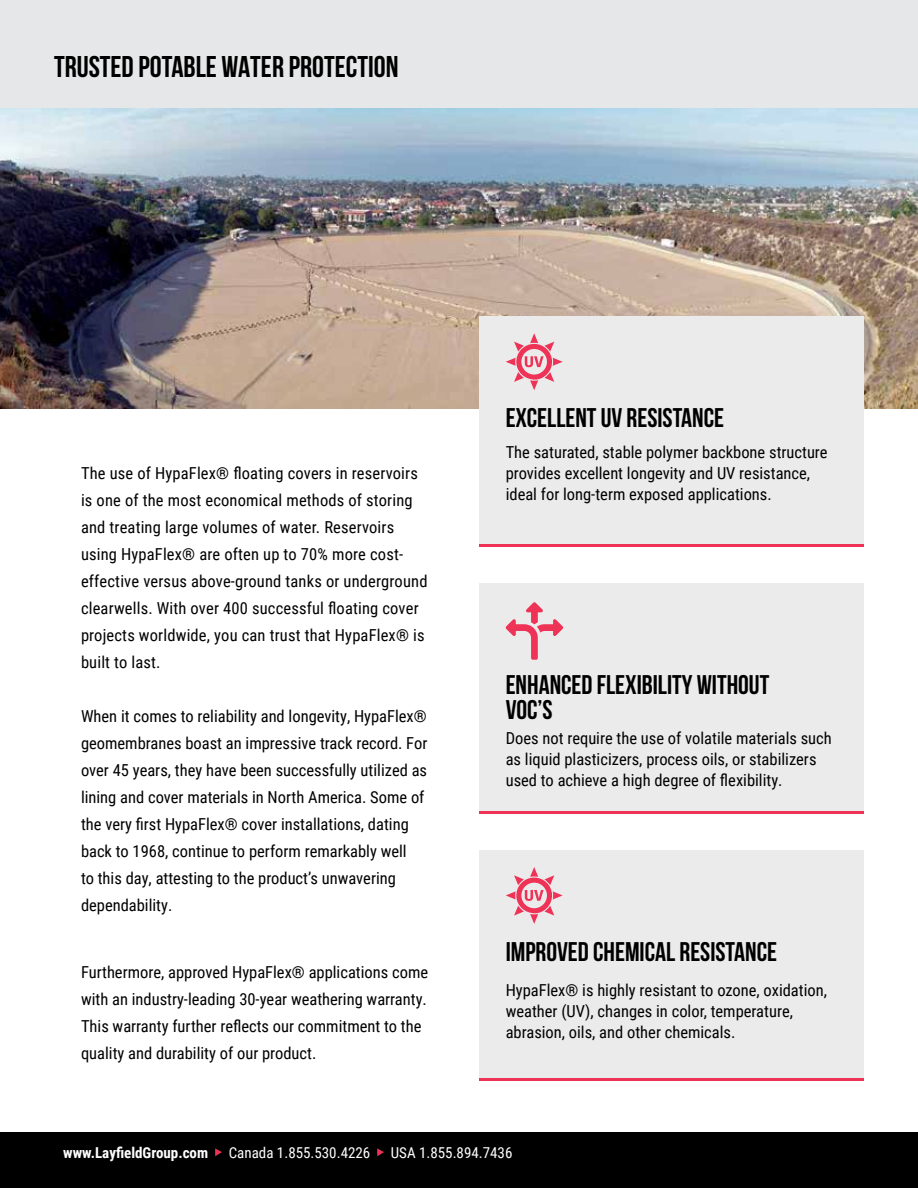
<style>
.page{position:relative;width:918px;height:1188px;background:#fff}
.page>*{position:absolute;margin:0;border:0;box-sizing:border-box;transform-origin:0 0}
.t1{font:700 30px "Bebas Neue";color:#000}
.t2{font:700 27px/25.5px "Bebas Neue";color:#000}
.t3{font:16.5px/27px "Roboto Condensed";color:#000}
.t4{font:15px "Roboto Condensed";color:#fff}
.t5{font:700 15px "Roboto Condensed";color:#fff}
</style>
<div class="page">
<img style="left:0;top:108px;width:918px;height:300px">
<div style="left:0;top:0;width:918px;height:108px;background:#e6e7e8"></div>
<div style="left:479px;top:317px;width:385px;height:230px;background:#ebebec"></div>
<hr style="left:479px;top:544px;width:385px;height:3px;background:#ee3357">
<div style="left:479px;top:584px;width:385px;height:230px;background:#ebebec"></div>
<hr style="left:479px;top:811px;width:385px;height:3px;background:#ee3357">
<svg style="left:506px;top:333px;width:57px;height:57px"></svg>
<svg style="left:506px;top:602px;width:57px;height:58px"></svg>
<div style="left:479px;top:850px;width:385px;height:230px;background:#ebebec"></div>
<hr style="left:479px;top:1078px;width:385px;height:2px;background:#ee3357">
<svg style="left:506px;top:867px;width:57px;height:57px"></svg>
<div style="left:0;top:1133px;width:918px;height:55px;background:#000"></div>
<svg style="left:215px;top:1148px;width:7px;height:8px"></svg>
<svg style="left:377px;top:1148px;width:7px;height:8px"></svg>
<h1 class="t1" style="left:54px;top:50px;width:346px">TRUSTED POTABLE WATER PROTECTION</h1>
<p class="t3" style="left:81px;top:459px;width:348px">The use of HypaFlex® floating covers in reservoirs is one of the most economical methods of storing and treating large volumes of water. Reservoirs using HypaFlex® are often up to 70% more cost&shy;effective versus above-ground tanks or underground clearwells. With over 400 successful floating cover projects worldwide, you can trust that HypaFlex® is built to last.</p>
<p class="t3" style="left:81px;top:702px;width:348px">When it comes to reliability and longevity, HypaFlex® geomembranes boast an impressive track record. For over 45 years, they have been successfully utilized as lining and cover materials in North America. Some of the very first HypaFlex® cover installations, dating back to 1968, continue to perform remarkably well<br>to this day, attesting to the product’s unwavering dependability.</p>
<p class="t3" style="left:81px;top:958px;width:349px">Furthermore, approved HypaFlex® applications come with an industry-leading 30-year weathering warranty.<br>This warranty further reflects our commitment to the quality and durability of our product.</p>
<h2 class="t2" style="left:506px;top:405px;width:220px">EXCELLENT UV RESISTANCE</h2>
<p class="t3" style="left:506px;top:441px;width:324px;line-height:21px">The saturated, stable polymer backbone structure provides excellent longevity and UV resistance, ideal for long-term exposed applications.</p>
<h2 class="t2" style="left:506px;top:672px;width:265px">ENHANCED FLEXIBILITY WITHOUT<br>VOC’S</h2>
<p class="t3" style="left:506px;top:727px;width:328px;line-height:21px">Does not require the use of volatile materials such as liquid plasticizers, process oils, or stabilizers used to achieve a high degree of flexibility.</p>
<h2 class="t2" style="left:506px;top:938px;width:273px">IMPROVED CHEMICAL RESISTANCE</h2>
<p class="t3" style="left:506px;top:979px;width:323px;line-height:21px">HypaFlex® is highly resistant to ozone, oxidation, weather (UV), changes in color, temperature, abrasion, oils, and other chemicals.</p>
<p class="t5" style="left:63px;top:1142px;width:147px">www.LayfieldGroup.com</p>
<p class="t4" style="left:229px;top:1142px;width:143px">Canada 1.855.530.4226</p>
<p class="t4" style="left:391px;top:1142px;width:123px">USA 1.855.894.7436</p>
</div>
